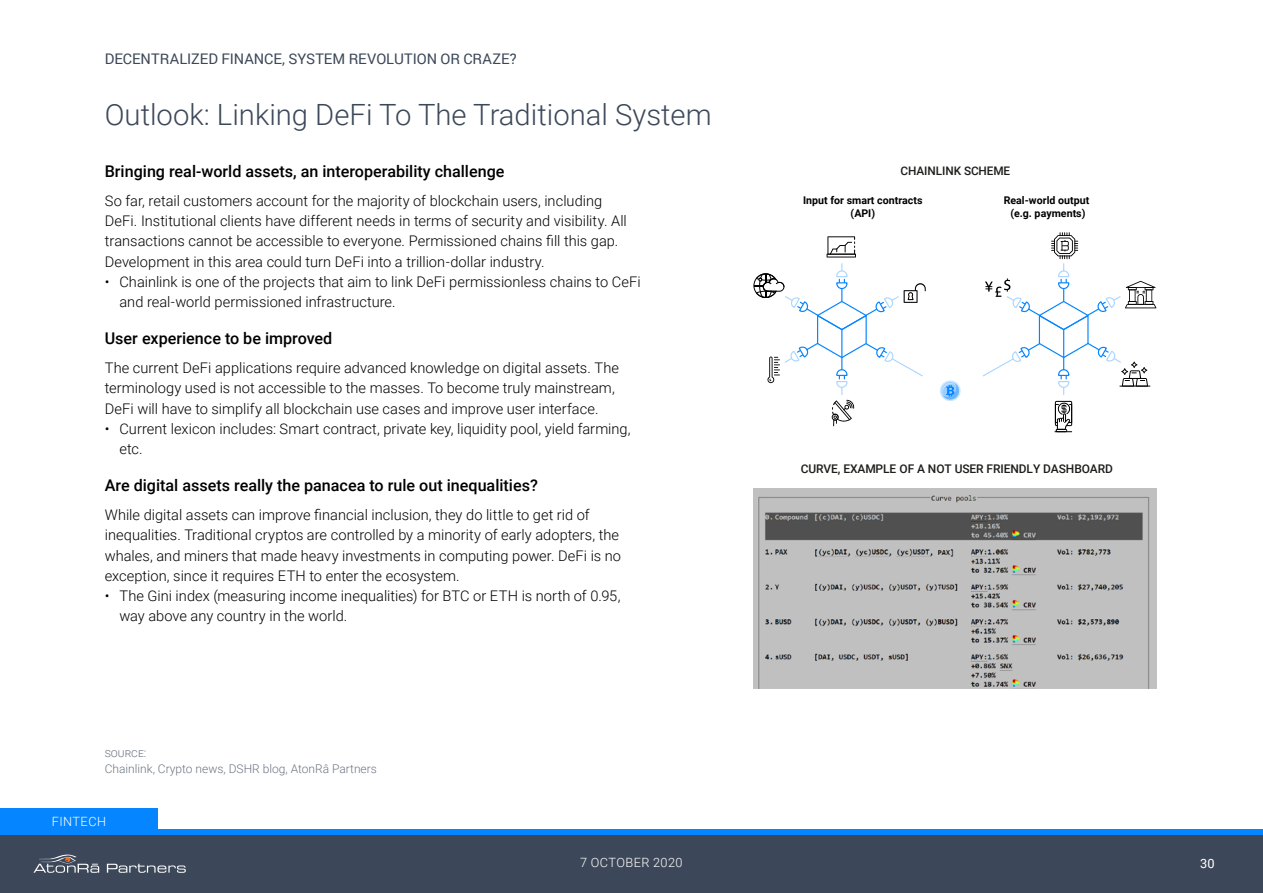
<style>
.page{position:relative;width:1263px;height:893px;background:#fff}
.page>*{position:absolute;margin:0;border:0;box-sizing:border-box;transform-origin:0 0}
.t1{font:300 29.25px "Roboto";color:#3c4859}
.t2{font:500 16.2px "Roboto";color:#000}
.t3{font:300 14.7px/20.2px "Roboto";color:#000}
.t4{font:14.7px "Roboto";color:#3c4859}
.t5{font:300 12.75px "Roboto";letter-spacing:.035em;color:#fff}
.t6{font:12.75px "Roboto";color:#fff}
.t7{font:300 12px/15.1px "Roboto";color:#6d7683}
.t8{font:500 12px "Roboto";letter-spacing:-.01em;color:#1d1d1b}
.t9{font:500 11.85px "Roboto";letter-spacing:-.005em;color:#1d1d1b}
.t10{font:700 10.65px/12.8px "Roboto";color:#000;text-align:center}
</style>
<div class="page">
<div style="left:0;top:834px;width:1263px;height:59px;background:#3c4859"></div>
<svg style="left:107px;top:864px;width:79px;height:9px"></svg>
<svg style="left:33px;top:854px;width:66px;height:19px"></svg>
<div style="left:0;top:829px;width:1263px;height:5px;background:#0585ff"></div>
<div style="left:0;top:808px;width:158px;height:26px;background:#0585ff"></div>
<svg style="left:983px;top:232px;width:173px;height:200px"></svg>
<svg style="left:753px;top:236px;width:173px;height:190px"></svg>
<svg style="left:940px;top:380px;width:20px;height:21px"></svg>
<svg style="left:941px;top:382px;width:19px;height:19px"></svg>
<img style="left:753px;top:488px;width:404px;height:201px">
<p class="t4" style="left:105px;top:48px;width:414px">DECENTRALIZED FINANCE, SYSTEM REVOLUTION OR CRAZE?</p>
<h1 class="t1" style="left:105px;top:94px;width:608px">Outlook: Linking DeFi To The Traditional System</h1>
<p class="t2" style="left:105px;top:160px;width:401px">Bringing real-world assets, an interoperability challenge</p>
<p class="t3" style="left:105px;top:190px;width:524px">So far, retail customers account for the majority of blockchain users, including DeFi. Institutional clients have different needs in terms of security and visibility. All transactions cannot be accessible to everyone. Permissioned chains fill this gap.<br>Development in this area could turn DeFi into a trillion-dollar industry.</p>
<p class="t3" style="left:119px;top:271px;width:523px;text-indent:-15px">• Chainlink is one of the projects that aim to link DeFi permissionless chains to CeFi and real-world permissioned infrastructure.</p>
<p class="t2" style="left:105px;top:327px;width:229px">User experience to be improved</p>
<p class="t3" style="left:105px;top:357px;width:516px">The current DeFi applications require advanced knowledge on digital assets. The terminology used is not accessible to the masses. To become truly mainstream,<br>DeFi will have to simplify all blockchain use cases and improve user interface.</p>
<p class="t3" style="left:119px;top:418px;width:513px;text-indent:-15px">• Current lexicon includes: Smart contract, private key, liquidity pool, yield farming, etc.</p>
<p class="t2" style="left:105px;top:474px;width:435px">Are digital assets really the panacea to rule out inequalities?</p>
<p class="t3" style="left:105px;top:504px;width:518px">While digital assets can improve financial inclusion, they do little to get rid of inequalities. Traditional cryptos are controlled by a minority of early adopters, the whales, and miners that made heavy investments in computing power. DeFi is no exception, since it requires ETH to enter the ecosystem.</p>
<p class="t3" style="left:119px;top:585px;width:502px;text-indent:-15px">• The Gini index (measuring income inequalities) for BTC or ETH is north of 0.95, way above any country in the world.</p>
<p class="t7" style="left:105px;top:745px;width:274px">SOURCE:<br>Chainlink, Crypto news, DSHR blog, AtonRâ Partners</p>
<p class="t5" style="left:52px;top:812px;width:56px">FINTECH</p>
<p class="t9" style="left:900px;top:163px;width:111px">CHAINLINK SCHEME</p>
<p class="t10" style="left:803px;top:193px;width:121px">Input for smart contracts (API)</p>
<p class="t10" style="left:1004px;top:193px;width:87px">Real-world output (e.g. payments)</p>
<p class="t8" style="left:801px;top:460px;width:314px">CURVE, EXAMPLE OF A NOT USER FRIENDLY DASHBOARD</p>
<p class="t5" style="left:580px;top:854px;width:104px">7 OCTOBER 2020</p>
<p class="t6" style="left:1200px;top:854px;width:16px">30</p>
</div>
